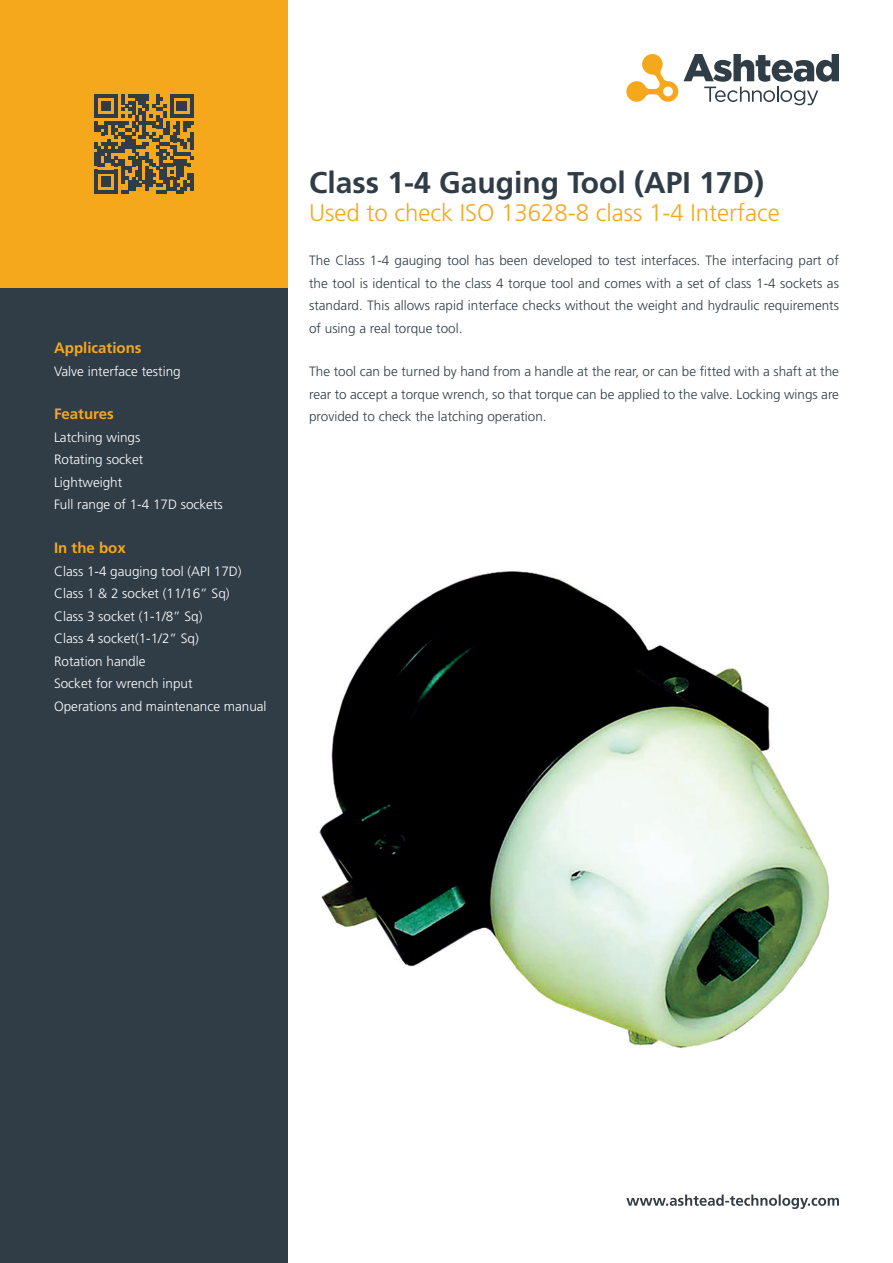
<style>
.page{position:relative;width:893px;height:1263px;background:#fff}
.page>*{position:absolute;margin:0;border:0;box-sizing:border-box;transform-origin:0 0}
.t1{font:700 30px "Frutiger LT Std";color:#303d47}
.t2{font:300 24px "Frutiger LT Std";color:#f5a81c}
.t3{font:700 15px "Frutiger LT Std";color:#f5a81c}
.t4{font:300 13.5px/22.5px "Frutiger LT Std";color:#303d47;text-align:justify}
.t5{font:300 13.5px "Frutiger LT Std";color:#fff}
</style>
<div class="page">
<div style="left:0;top:288px;width:288px;height:975px;background:#303d47"></div>
<div style="left:0;top:0;width:288px;height:288px;background:#f5a81c"></div>
<svg style="left:626px;top:54px;width:213px;height:51px"></svg>
<svg style="left:626px;top:1194px;width:213px;height:15px"></svg>
<svg style="left:94px;top:94px;width:100px;height:100px"></svg>
<hr style="left:190px;top:173px;width:4px;height:17px;background:#303d47">
<img style="left:319px;top:571px;width:511px;height:477px">
<p class="t3" style="left:54px;top:339px;width:89px">Applications</p>
<p class="t5" style="left:54px;top:363px;width:128px">Valve interface testing</p>
<p class="t3" style="left:54px;top:405px;width:61px">Features</p>
<p class="t5" style="left:54px;top:430px;width:88px">Latching wings</p>
<p class="t5" style="left:54px;top:452px;width:91px">Rotating socket</p>
<p class="t5" style="left:54px;top:475px;width:70px">Lightweight</p>
<p class="t5" style="left:54px;top:497px;width:170px">Full range of 1-4 17D sockets</p>
<p class="t3" style="left:54px;top:539px;width:73px">In the box</p>
<p class="t5" style="left:54px;top:563px;width:189px">Class 1-4 gauging tool (API 17D)</p>
<p class="t5" style="left:54px;top:586px;width:177px">Class 1 &amp; 2 socket (11/16” Sq)</p>
<p class="t5" style="left:54px;top:608px;width:150px">Class 3 socket (1-1/8” Sq)</p>
<p class="t5" style="left:54px;top:631px;width:146px">Class 4 socket(1-1/2” Sq)</p>
<p class="t5" style="left:54px;top:653px;width:93px">Rotation handle</p>
<p class="t5" style="left:54px;top:676px;width:140px">Socket for wrench input</p>
<p class="t5" style="left:54px;top:698px;width:214px">Operations and maintenance manual</p>
<p class="t1" style="left:309px;top:165px;width:457px">Class 1-4 Gauging Tool (API 17D)</p>
<p class="t2" style="left:309px;top:200px;width:472px">Used to check ISO 13628-8 class 1-4 Interface</p>
<p class="t4" style="left:309px;top:249px;width:531px">The Class 1-4 gauging tool has been developed to test interfaces. The interfacing part of the tool is identical to the class 4 torque tool and comes with a set of class 1-4 sockets as standard. This allows rapid interface checks without the weight and hydraulic requirements of using a real torque tool.</p>
<p class="t4" style="left:309px;top:361px;width:531px">The tool can be turned by hand from a handle at the rear, or can be fitted with a shaft at the rear to accept a torque wrench, so that torque can be applied to the valve. Locking wings are provided to check the latching operation.</p>
</div>
